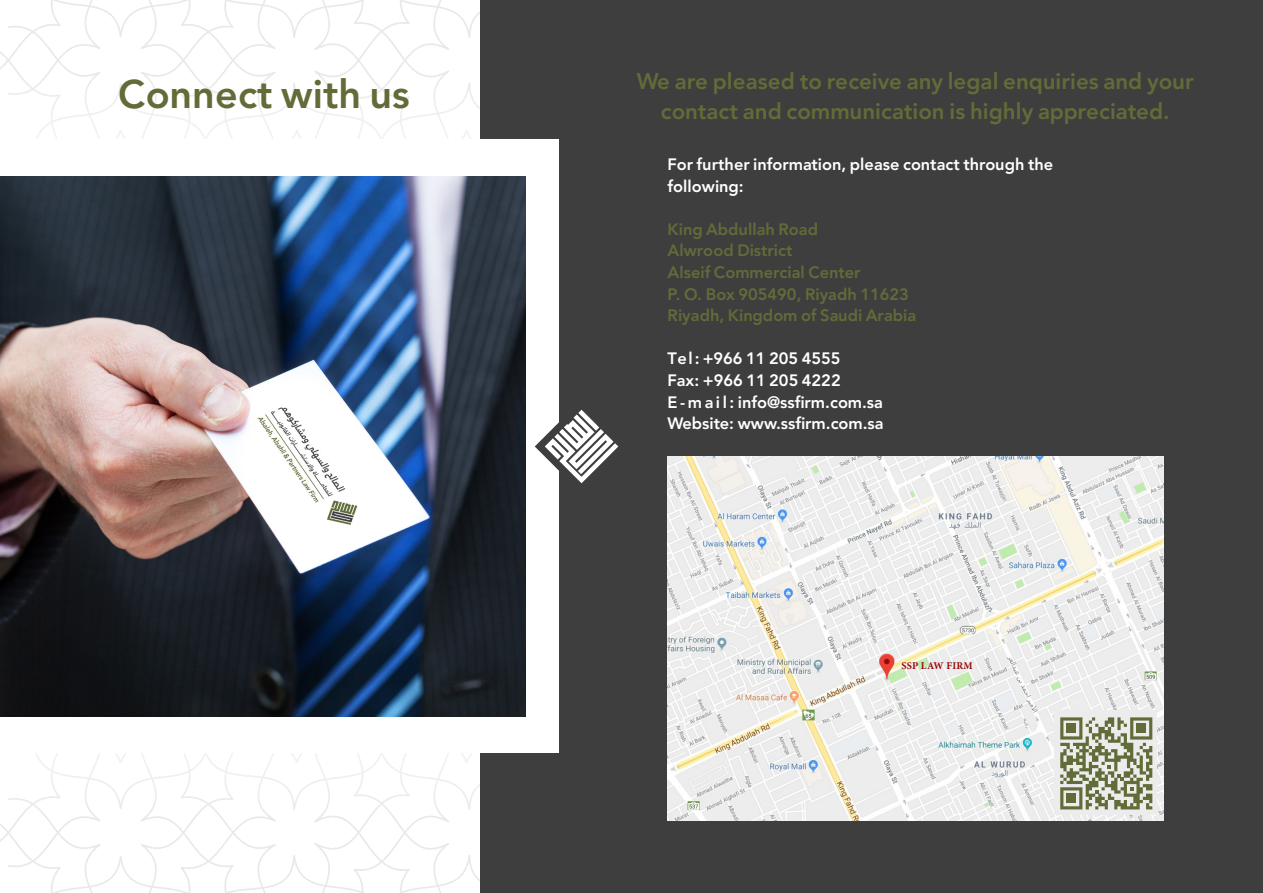
<style>
.page{position:relative;width:1263px;height:893px;background:#fff}
.page>*{position:absolute;margin:0;border:0;box-sizing:border-box;transform-origin:0 0}
.t1{font:700 43.35px "Bahij Janna";color:#616c38}
.t2{font:700 24.6px/29.4px "Bahij Janna";color:#616c38;text-align:center}
.t3{font:700 18px/21.6px "Bahij Janna";color:#fff}
.t4{font:700 18px "Bahij Janna";color:#616c38}
.t5{font:700 10.35px "Minion Pro";letter-spacing:.02em;color:#980808}
</style>
<div class="page">
<div style="left:481px;top:0;width:782px;height:893px;background:#3e3e3f"></div>
<div style="left:1px;top:140px;width:558px;height:613px;background:#fff"></div>
<svg style="left:535px;top:409px;width:84px;height:75px"></svg>
<img style="left:0;top:176px;width:526px;height:541px">
<img style="left:668px;top:457px;width:495px;height:363px">
<div style="left:1054px;top:710px;width:103px;height:105px;background:#ececec"></div>
<svg style="left:1060px;top:717px;width:92px;height:92px"></svg>
<div style="left:1066px;top:724px;width:10px;height:9px;background:#616c38"></div>
<div style="left:1136px;top:724px;width:10px;height:9px;background:#616c38"></div>
<div style="left:1067px;top:794px;width:9px;height:9px;background:#616c38"></div>
<p class="t1" style="left:118px;top:68px;width:293px">Connect with us</p>
<p class="t2" style="left:637px;top:66px;width:558px">We are pleased to receive any legal enquiries and your contact and communication is highly appreciated.</p>
<p class="t3" style="left:668px;top:153px;width:387px">For further information, please contact through the following:</p>
<p class="t4" style="left:668px;top:218px;width:152px">King Abdullah Road</p>
<p class="t4" style="left:668px;top:240px;width:126px">Alwrood District</p>
<p class="t4" style="left:668px;top:261px;width:194px">Alseif Commercial Center</p>
<p class="t4" style="left:668px;top:283px;width:243px">O.P . Box 905490, Riyadh 11623</p>
<p class="t4" style="left:668px;top:304px;width:250px">Riyadh, Kingdom of Saudi Arabia</p>
<p class="t3" style="left:668px;top:347px;width:174px">Tel: +966 11 205 4555</p>
<p class="t3" style="left:668px;top:369px;width:175px">Fax: +966 11 205 4222</p>
<p class="t3" style="left:668px;top:390px;width:217px">E m- a :li info@ssfirm.com.sa</p>
<p class="t3" style="left:668px;top:412px;width:218px">Website: www.ssfirm.com.sa</p>
<p class="t5" style="left:901px;top:658px;width:73px">SSP LAW FIRM</p>
</div>
